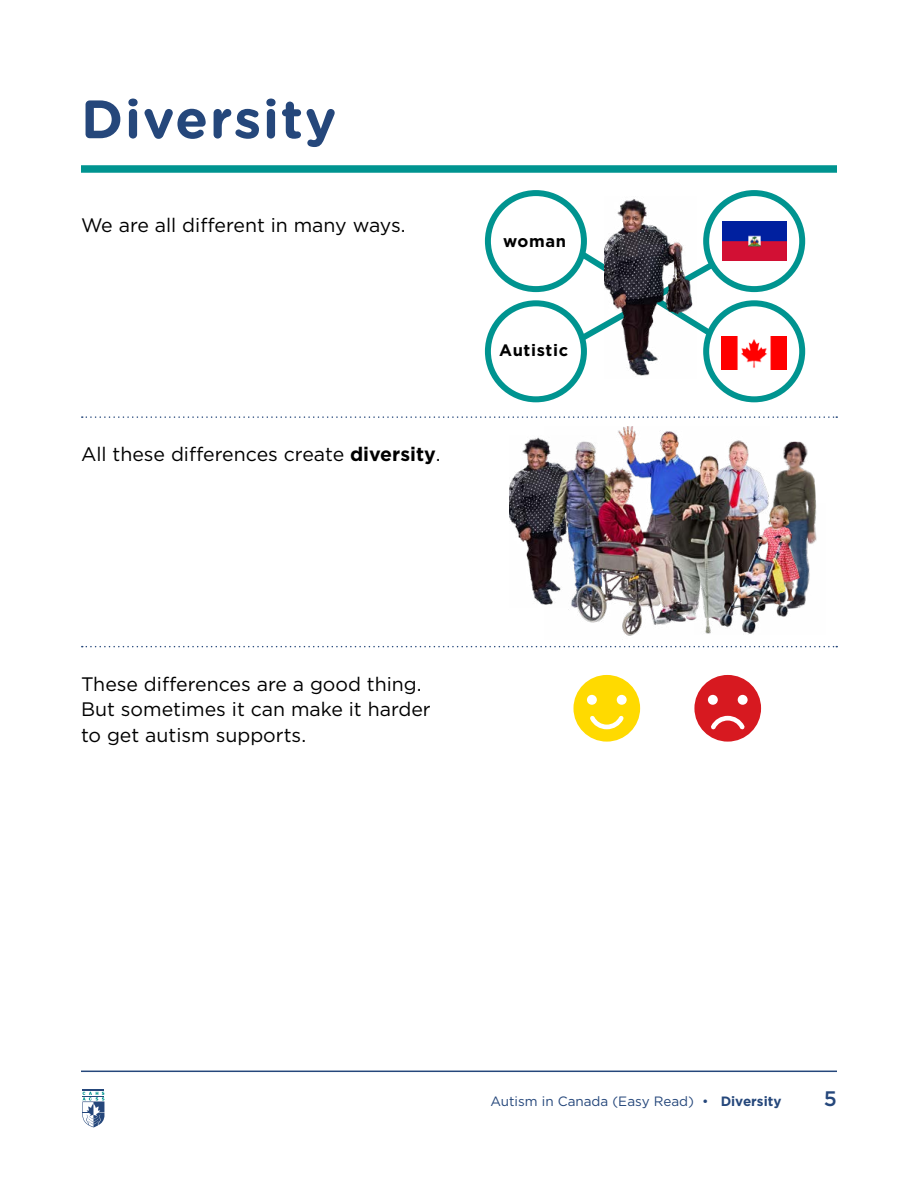
<style>
.page{position:relative;width:918px;height:1188px;background:#fff}
.page>*{position:absolute;margin:0;border:0;box-sizing:border-box;transform-origin:0 0}
.t1{font:700 54px "Gotham Rounded";letter-spacing:.03em;color:#25477b}
.t2{font:500 21px "Gotham";color:#25477b}
.Para_indent_rule{font:19.5px/25.5px "Gotham";color:#000}
.Para_after_section{font:19.5px "Gotham";color:#000}
.t3{font:700 16.5px "Gotham";letter-spacing:.04em;color:#000}
.t4{font:13.5px "Gotham";color:#25477b}
.s1{font-weight:700}
</style>
<div class="page">
<hr style="left:81px;top:1071px;width:756px;height:1px;background:#25477b">
<svg style="left:83px;top:1091px;width:22px;height:37px"></svg>
<hr style="left:82px;top:1089px;width:22px;height:2px;background:#25477b">
<svg style="left:82px;top:1092px;width:22px;height:35px"></svg>
<div style="left:81px;top:165px;width:756px;height:8px;background:#009490"></div>
<svg style="left:82px;top:416px;width:755px;height:2px"></svg>
<svg style="left:82px;top:646px;width:755px;height:1px"></svg>
<img style="left:773px;top:442px;width:43px;height:62px">
<svg style="left:565px;top:248px;width:169px;height:96px"></svg>
<svg style="left:706px;top:193px;width:96px;height:96px"></svg>
<div style="left:703px;top:190px;width:102px;height:102px;border:6px solid #009490;border-radius:50%"></div>
<div style="left:706px;top:303px;width:96px;height:96px;background:#fff;border-radius:50%"></div>
<div style="left:703px;top:300px;width:102px;height:102px;border:6px solid #009490;border-radius:50%"></div>
<div style="left:488px;top:303px;width:96px;height:96px;background:#fff;border-radius:50%"></div>
<div style="left:485px;top:300px;width:102px;height:102px;border:6px solid #009490;border-radius:50%"></div>
<div style="left:488px;top:193px;width:96px;height:96px;background:#fff;border-radius:50%"></div>
<div style="left:485px;top:190px;width:102px;height:102px;border:6px solid #009490;border-radius:50%"></div>
<img style="left:722px;top:337px;width:65px;height:32px">
<img style="left:604px;top:199px;width:92px;height:177px">
<div style="left:573px;top:675px;width:67px;height:67px;background:#ffda00;border-radius:50%"></div>
<div style="left:587px;top:695px;width:10px;height:10px;background:#fff;border-radius:50%"></div>
<div style="left:617px;top:695px;width:10px;height:10px;background:#fff;border-radius:50%"></div>
<svg style="left:590px;top:715px;width:34px;height:15px"></svg>
<div style="left:694px;top:675px;width:67px;height:67px;background:#d71920;border-radius:50%"></div>
<div style="left:708px;top:695px;width:10px;height:10px;background:#fff;border-radius:50%"></div>
<div style="left:738px;top:695px;width:10px;height:10px;background:#fff;border-radius:50%"></div>
<svg style="left:711px;top:716px;width:34px;height:14px"></svg>
<img style="left:510px;top:437px;width:34px;height:168px">
<img style="left:544px;top:426px;width:225px;height:210px">
<img style="left:694px;top:504px;width:123px;height:130px">
<img style="left:722px;top:222px;width:65px;height:39px">
<h1 class="t1" style="left:81px;top:80px;width:257px">Diversity</h1>
<p class="Para_after_section" style="left:81px;top:212px;width:326px">We are all different in many ways.</p>
<p class="Para_indent_rule" style="left:81px;top:441px;width:361px">All these differences create <span class="s1">diversity</span>.</p>
<p class="t3" style="left:503px;top:230px;width:65px">woman</p>
<p class="t3" style="left:499px;top:340px;width:70px">Autistic</p>
<p class="Para_indent_rule" style="left:81px;top:671px;width:351px">These differences are a good thing.<br>But sometimes it can make it harder to get autism supports.</p>
<p class="t4" style="left:490px;top:1092px;width:293px">Autism in Canada (Easy Read) • <span class="s1">Diversity</span></p>
<p class="t2" style="left:824px;top:1085px;width:15px">5</p>
</div>
